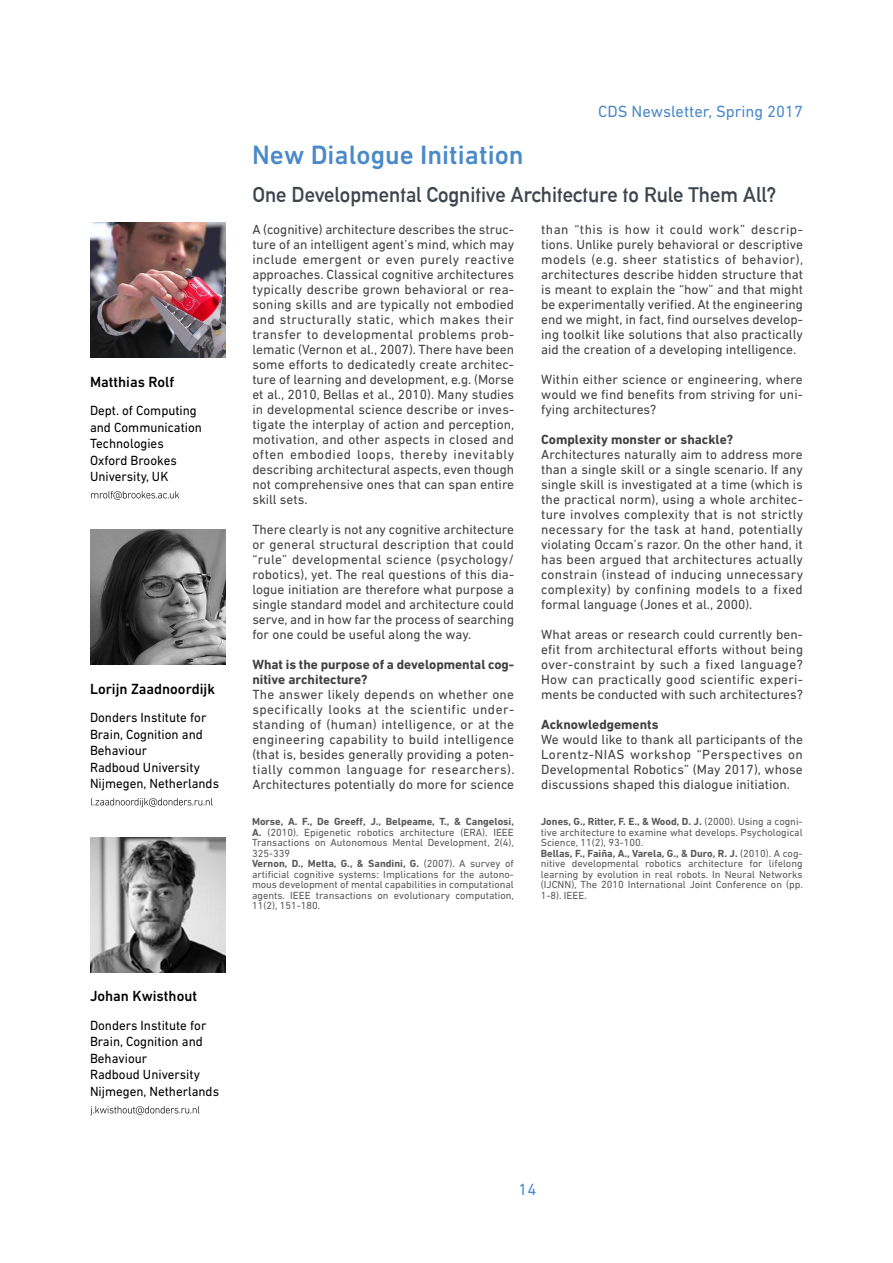
<style>
.page{position:relative;width:893px;height:1263px;background:#fff}
.page>*{position:absolute;margin:0;border:0;box-sizing:border-box;transform-origin:0 0}
.t1{font:500 27px "DIN Next LT Pro";color:#4b8ac9}
.t2{font:21px "Alte DIN1451 Mittelschrift";color:#3e454c}
.t3{font:16.5px "DIN Next LT Pro";color:#4b8ac9}
.t4{font:500 15px "DIN Next LT Pro";color:#000}
.t5{font:13.5px/15px "DIN Next LT Pro";color:#414042;text-align:justify}
.t6{font:13.5px/16.5px "DIN Next LT Pro";color:#000}
.t7{font:700 13.5px/15px "DIN Next LT Pro";color:#414042}
.t8{font:10.5px/10.5px "DIN Next LT Pro";color:#5a5a5a}
.s1{font-weight:700}
</style>
<div class="page">
<img style="left:90px;top:223px;width:135px;height:135px">
<img style="left:91px;top:491px;width:89px;height:9px">
<img style="left:90px;top:530px;width:135px;height:135px">
<img style="left:91px;top:798px;width:122px;height:10px">
<img style="left:90px;top:837px;width:135px;height:135px">
<img style="left:90px;top:1106px;width:110px;height:10px">
<p class="t4" style="left:90px;top:373px;width:86px">Matthias Rolf</p>
<p class="t6" style="left:90px;top:402px;width:113px">Dept. of Computing and Communication<br>Technologies<br>Oxford Brookes<br>University, UK</p>
<p class="t4" style="left:90px;top:680px;width:127px">Lorijn Zaadnoordijk</p>
<p class="t6" style="left:90px;top:709px;width:131px">Donders Institute for<br>Brain, Cognition and<br>Behaviour<br>Radboud University<br>Nijmegen, Netherlands</p>
<p class="t4" style="left:90px;top:988px;width:109px">Johan Kwisthout</p>
<p class="t6" style="left:90px;top:1016px;width:131px">Donders Institute for<br>Brain, Cognition and<br>Behaviour<br>Radboud University<br>Nijmegen, Netherlands</p>
<h1 class="t1" style="left:252px;top:139px;width:273px">New Dialogue Initiation</h1>
<p class="t3" style="left:598px;top:102px;width:206px">CDS Newsletter, Spring 2017</p>
<h2 class="t2" style="left:252px;top:182px;width:526px">One Developmental Cognitive Architecture to Rule Them All?</h2>
<p class="t5" style="left:252px;top:222px;width:263px">A (cognitive) architecture describes the struc&shy;ture of an intelligent agent’s mind, which may include emergent or even purely reactive approaches. Classical cognitive architectures typically describe grown behavioral or rea&shy;soning skills and are typically not embodied and structurally static, which makes their transfer to developmental problems prob&shy;lematic (Vernon et al., 2007). There have been some efforts to dedicatedly create architec&shy;ture of learning and development, e.g. (Morse et al., 2010, Bellas et al., 2010). Many studies in developmental science describe or inves&shy;tigate the interplay of action and perception, motivation, and other aspects in closed and often embodied loops, thereby inevitably describing architectural aspects, even though not comprehensive ones that can span entire skill sets.</p>
<p class="t5" style="left:252px;top:522px;width:263px">There clearly is not any cognitive architecture or general structural description that could “rule” developmental science (psychology/ robotics), yet. The real questions of this dia&shy;logue initiation are therefore what purpose a single standard model and architecture could serve, and in how far the process of searching for one could be useful along the way.</p>
<p class="t7" style="left:252px;top:657px;width:263px">What is the purpose of a developmental cog&shy;nitive architecture?</p>
<p class="t5" style="left:252px;top:687px;width:264px">The answer likely depends on whether one specifically looks at the scientific under&shy;standing of (human) intelligence, or at the engineering capability to build intelligence (that is, besides generally providing a poten&shy;tially common language for researchers).<br>Architectures potentially do more for science</p>
<p class="t5" style="left:541px;top:222px;width:263px">than “this is how it could work” descrip&shy;tions. Unlike purely behavioral or descriptive models (e.g. sheer statistics of behavior), architectures describe hidden structure that is meant to explain the “how” and that might be experimentally verified. At the engineering end we might, in fact, find ourselves develop&shy;ing toolkit like solutions that also practically aid the creation of a developing intelligence.</p>
<p class="t5" style="left:541px;top:372px;width:263px">Within either science or engineering, where would we find benefits from striving for uni&shy;fying architectures?</p>
<p class="t7" style="left:541px;top:432px;width:194px">Complexity monster or shackle?</p>
<p class="t5" style="left:541px;top:447px;width:263px">Architectures naturally aim to address more than a single skill or a single scenario. If any single skill is investigated at a time (which is the practical norm), using a whole architec&shy;ture involves complexity that is not strictly necessary for the task at hand, potentially violating Occam’s razor. On the other hand, it has been argued that architectures actually constrain (instead of inducing unnecessary complexity) by confining models to a fixed formal language (Jones et al., 2000).</p>
<p class="t5" style="left:541px;top:627px;width:263px">What areas or research could currently ben&shy;efit from architectural efforts without being over-constraint by such a fixed language?<br>How can practically good scientific experi&shy;ments be conducted with such architectures?</p>
<p class="t7" style="left:541px;top:717px;width:119px">Acknowledgements</p>
<p class="t5" style="left:541px;top:732px;width:263px">We would like to thank all participants of the Lorentz-NIAS workshop “Perspectives on Developmental Robotics” (May 2017), whose discussions shaped this dialogue initiation.</p>
<p class="t8" style="left:252px;top:816px;width:263px"><span class="s1">Morse, A. F., De Greeff, J., Belpeame, T., &amp; Cangelosi, A.</span> (2010). Epigenetic robotics architecture (ERA). IEEE Transactions on Autonomous Mental Development, 2(4), 325-339<br><span class="s1">Vernon, D., Metta, G., &amp; Sandini, G.</span> (2007). A survey of artificial cognitive systems: Implications for the autono&shy;mous development of mental capabilities in computational agents. IEEE transactions on evolutionary computation, 11(2), 151-180.</p>
<p class="t8" style="left:541px;top:816px;width:263px"><span class="s1">Jones, G., Ritter, F. E., &amp; Wood, D. J.</span> (2000). Using a cogni&shy;tive architecture to examine what develops. Psychological Science, 11(2), 93-100.<br><span class="s1">Bellas, F., Faiña, A., Varela, G., &amp; Duro, R. J.</span> (2010). A cog&shy;nitive developmental robotics architecture for lifelong learning by evolution in real robots. In Neural Networks (IJCNN), The 2010 International Joint Conference on (pp.<br>1-8). IEEE.</p>
<p class="t3" style="left:519px;top:1180px;width:19px">14</p>
</div>
